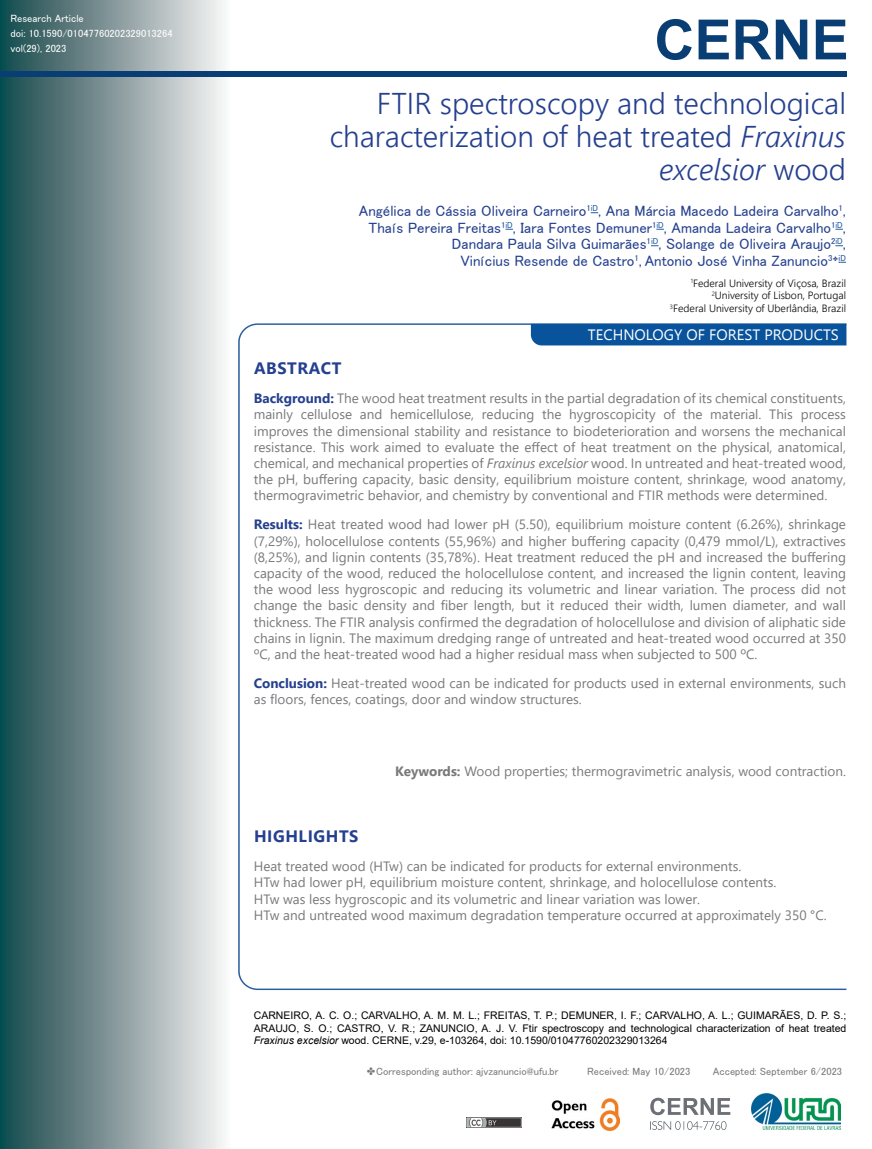
<style>
.page{position:relative;width:872px;height:1149px;background:#fff}
.page>*{position:absolute;margin:0;border:0;box-sizing:border-box;transform-origin:0 0}
.t1{font:300 30px/33px "Segoe UI";color:#25408f;text-align:right}
.t2{font:700 16.5px "Segoe UI";letter-spacing:.035em;color:#25408f}
.t3{font:15px/16.5px "MS UI Gothic";color:#25408f;text-align:right}
.t4{font:15px "Nirmala UI";color:#fff}
.t5{font:15px "Arial";color:#fff}
.t6{font:13.5px/16.2px "Segoe UI";color:#78797b;text-align:justify}
.t7{font:13.5px "Nirmala UI";color:#78797b}
.t8{font:10.5px/12px "Arial";color:#000;text-align:justify}
.t9{font:300 10.5px/12.6px "Segoe UI";color:#000;text-align:right}
.t10{font:10.5px "MS UI Gothic";color:#78797b}
.t11{font:10.5px/14.7px "MS UI Gothic";color:#fff}
.s1{font-style:italic}
.s2{font-weight:700;color:#25408f}
.s3{font-weight:700}
</style>
<div class="page">
<svg style="left:238px;top:323px;width:608px;height:666px"></svg>
<svg style="left:657px;top:19px;width:189px;height:41px"></svg>
<div style="left:0;top:0;width:231px;height:1148px;background:linear-gradient(to right,#134549,#fdf6f6)"></div>
<div style="left:0;top:71px;width:846px;height:5px;background:#083e73"></div>
<div style="left:531px;top:324px;width:315px;height:21px;background:#09539c"></div>
<img style="left:467px;top:1117px;width:55px;height:10px">
<img style="left:752px;top:1093px;width:88px;height:35px">
<svg style="left:650px;top:1121px;width:76px;height:8px"></svg>
<svg style="left:650px;top:1097px;width:80px;height:17px"></svg>
<img style="left:551px;top:1098px;width:68px;height:32px">
<p class="t11" style="left:11px;top:11px;width:163px">Research Article<br>doi: 10.1590/01047760202329013264 vol(29), 2023</p>
<h1 class="t1" style="left:330px;top:84px;width:518px">FTIR spectroscopy and technological characterization of heat treated <span class="s1">Fraxinus excelsior</span> wood</h1>
<p class="t3" style="left:359px;top:202px;width:488px">Angélica de Cássia Oliveira Carneiro<sup>1</sup><sup>iD</sup>, Ana Márcia Macedo Ladeira Carvalho<sup>1</sup>, Thaís Pereira Freitas<sup>1</sup><sup>iD</sup>, Iara Fontes Demuner<sup>1</sup><sup>iD</sup>, Amanda Ladeira Carvalho<sup>1</sup><sup>iD</sup>, Dandara Paula Silva Guimarães<sup>1</sup><sup>iD</sup>, Solange de Oliveira Araujo<sup>2</sup><sup>iD</sup>,<br>Vinícius Resende de Castro<sup>1</sup>, Antonio José Vinha Zanuncio<sup>3</sup><sup>✤</sup><sup>i</sup><sup>D</sup></p>
<p class="t9" style="left:670px;top:276px;width:178px"><sup>1</sup>Federal University of Viçosa, Brazil<br><sup>2</sup>University of Lisbon, Portugal<br><sup>3</sup>Federal University of Uberlândia, Brazil</p>
<p class="t4" style="left:588px;top:322px;width:252px">TECHNOLOGY OF FOREST PRODUCTS</p>
<p class="t5" style="left:668px;top:325px;width:174px">FOREST MANAGEMENT</p>
<p class="t2" style="left:254px;top:352px;width:89px">ABSTRACT</p>
<p class="t6" style="left:254px;top:389px;width:594px"><span class="s2">Background:</span> The wood heat treatment results in the partial degradation of its chemical constituents, mainly cellulose and hemicellulose, reducing the hygroscopicity of the material. This process improves the dimensional stability and resistance to biodeterioration and worsens the mechanical resistance. This work aimed to evaluate the effect of heat treatment on the physical, anatomical, chemical, and mechanical properties of <span class="s1">Fraxinus excelsior</span> wood. In untreated and heat-treated wood, the pH, buffering capacity, basic density, equilibrium moisture content, shrinkage, wood anatomy, thermogravimetric behavior, and chemistry by conventional and FTIR methods were determined.</p>
<p class="t6" style="left:254px;top:515px;width:594px"><span class="s2">Results:</span> Heat treated wood had lower pH (5.50), equilibrium moisture content (6.26%), shrinkage (7,29%), holocellulose contents (55,96%) and higher buffering capacity (0,479 mmol/L), extractives (8,25%), and lignin contents (35,78%). Heat treatment reduced the pH and increased the buffering capacity of the wood, reduced the holocellulose content, and increased the lignin content, leaving the wood less hygroscopic and reducing its volumetric and linear variation. The process did not change the basic density and fiber length, but it reduced their width, lumen diameter, and wall thickness. The FTIR analysis confirmed the degradation of holocellulose and division of aliphatic side chains in lignin. The maximum dredging range of untreated and heat-treated wood occurred at 350 ºC, and the heat-treated wood had a higher residual mass when subjected to 500 ºC.</p>
<p class="t6" style="left:254px;top:673px;width:594px"><span class="s2">Conclusion:</span> Heat-treated wood can be indicated for products used in external environments, such as floors, fences, coatings, door and window structures.</p>
<p class="t7" style="left:395px;top:759px;width:452px"><span class="s3">Keywords:</span> Wood properties; thermogravimetric analysis, wood contraction.</p>
<p class="t2" style="left:254px;top:820px;width:106px">HIGHLIGHTS</p>
<p class="t6" style="left:254px;top:856px;width:574px;text-align:left">Heat treated wood (HTw) can be indicated for products for external environments.<br>HTw had lower pH, equilibrium moisture content, shrinkage, and holocellulose contents.<br>HTw was less hygroscopic and its volumetric and linear variation was lower.<br>HTw and untreated wood maximum degradation temperature occurred at approximately 350 °C.</p>
<p class="t8" style="left:254px;top:1009px;width:594px">CARNEIRO, A. C. O.; CARVALHO, A. M. M. L.; FREITAS, T. P.; DEMUNER, I. F.; CARVALHO, A. L.; GUIMARÃES, D. P. S.; ARAUJO, S. O.; CASTRO, V. R.; ZANUNCIO, A. J. V. Ftir spectroscopy and technological characterization of heat treated <span class="s1">Fraxinus excelsior</span> wood. CERNE, v.29, e-103264, doi: 10.1590/01047760202329013264</p>
<p class="t10" style="left:366px;top:1065px;width:194px">✤Corresponding author: ajvzanuncio@ufu.br</p>
<p class="t10" style="left:587px;top:1065px;width:105px">Received: May 10/2023</p>
<p class="t10" style="left:713px;top:1065px;width:131px">Accepted: September 6/2023</p>
</div>
